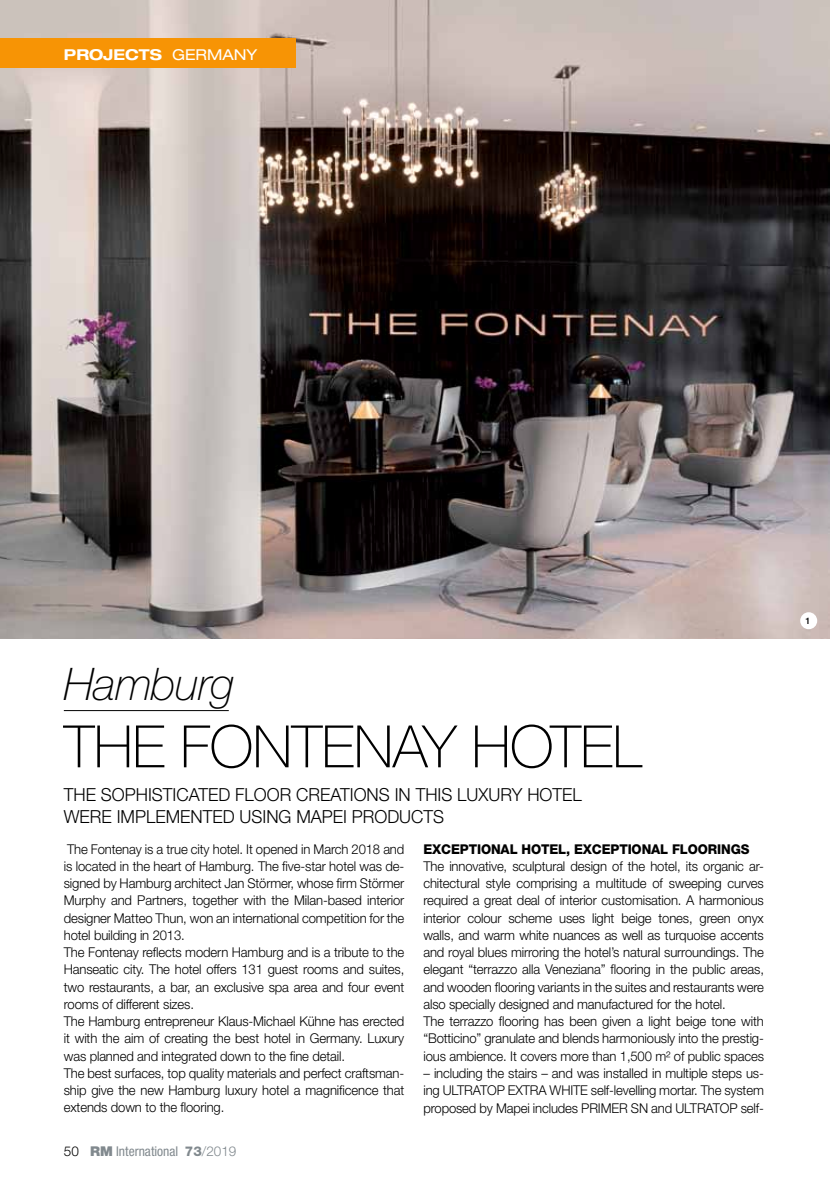
<style>
.page{position:relative;width:830px;height:1191px;background:#fff}
.page>*{position:absolute;margin:0;border:0;box-sizing:border-box;transform-origin:0 0}
.t1{font:100 58.5px "Helvetica Neue LTW1 G";letter-spacing:-.01em;color:#000}
.t2{font:italic 100 45px "Helvetica Neue LTW1 G";letter-spacing:-.01em;color:#000}
.t3{font:300 18px/22.5px "Helvetica Neue LT Std";color:#000}
.t4{font:700 expanded 15px "Helvetica Neue LT Std";color:#fff}
.t5{font:300 13.5px/17.2px "Helvetica Neue LT Std";letter-spacing:-.01em;color:#000}
.t6{font:800 13.5px "Helvetica Neue LT Std";letter-spacing:-.01em;color:#000}
.t7{font:condensed 13.5px "Helvetica Neue LT Std";color:#81898e}
.t8{font:500 9px "Helvetica Neue LT Std";color:#000}
.s1{font-weight:400}
.s2{font-weight:300;font-stretch:normal;color:#000}
.s3{font-weight:900;font-stretch:normal}
.s4{font-weight:800;font-stretch:normal}
.s5{font-weight:300;font-stretch:normal}
</style>
<div class="page">
<hr style="left:64px;top:710px;width:165px;height:1px;background:#000">
<img style="left:0;top:0;width:829px;height:638px">
<div style="left:0;top:38px;width:295px;height:30px;background:#f79405"></div>
<div style="left:799px;top:612px;width:17px;height:17px;background:#fff;border-radius:50%"></div>
<p class="t4" style="left:64px;top:45px;width:195px">PROJECTS <span class="s1">GERMANY</span></p>
<h2 class="t2" style="left:64px;top:657px;width:172px">Hamburg</h2>
<h1 class="t1" style="left:64px;top:712px;width:579px">THE FONTENAY HOTEL</h1>
<h3 class="t3" style="left:64px;top:782px;width:519px">THE SOPHISTICATED FLOOR CREATIONS IN THIS LUXURY HOTEL<br>WERE IMPLEMENTED USING MAPEI PRODUCTS</h3>
<p class="t5" style="left:64px;top:840px;width:342px">The Fontenay is a true city hotel. It opened in March 2018 and is located in the heart of Hamburg. The five-star hotel was de&shy;signed by Hamburg architect Jan Störmer, whose firm Störmer Murphy and Partners, together with the Milan-based interior designer Matteo Thun, won an international competition for the hotel building in 2013.<br>The Fontenay reflects modern Hamburg and is a tribute to the Hanseatic city. The hotel offers 131 guest rooms and suites, two restaurants, a bar, an exclusive spa area and four event rooms of different sizes.<br>The Hamburg entrepreneur Klaus-Michael Kühne has erected it with the aim of creating the best hotel in Germany. Luxury was planned and integrated down to the fine detail.<br>The best surfaces, top quality materials and perfect craftsman&shy;ship give the new Hamburg luxury hotel a magnificence that extends down to the flooring.</p>
<p class="t6" style="left:423px;top:840px;width:28px">EXCEPTIONAL</p>
<p class="t6" style="left:521px;top:840px;width:10px">HOTEL</p>
<p class="t6" style="left:565px;top:840px;width:36px">, EXCEPTIONAL</p>
<p class="t6" style="left:671px;top:840px;width:10px">FLOORIN</p>
<p class="t6" style="left:730px;top:840px;width:19px">GS</p>
<p class="t5" style="left:423px;top:857px;width:342px">The innovative, sculptural design of the hotel, its organic ar&shy;chitectural style comprising a multitude of sweeping curves required a great deal of interior customisation. A harmonious interior colour scheme uses light beige tones, green onyx walls, and warm white nuances as well as turquoise accents and royal blues mirroring the hotel’s natural surroundings. The elegant “terrazzo alla Veneziana” flooring in the public areas, and wooden flooring variants in the suites and restaurants were also specially designed and manufactured for the hotel.<br>The terrazzo flooring has been given a light beige tone with “Botticino” granulate and blends harmoniously into the prestig&shy;ious ambience. It covers more than 1,500 m² of public spaces</p>
<p class="t5" style="left:423px;top:1064px;width:342px;text-align:justify">– including the stairs – and was installed in multiple steps us&shy;ing ULTRATOP EXTRA WHITE self-levelling mortar. The system proposed by Mapei includes PRIMER SN and ULTRATOP self-</p>
<p class="t7" style="left:64px;top:1143px;width:174px"><span class="s2">50</span> <span class="s3">RM</span> International <span class="s4">73</span><span class="s5">/2019</span></p>
<p class="t8" style="left:805px;top:615px;width:7px">1</p>
</div>
